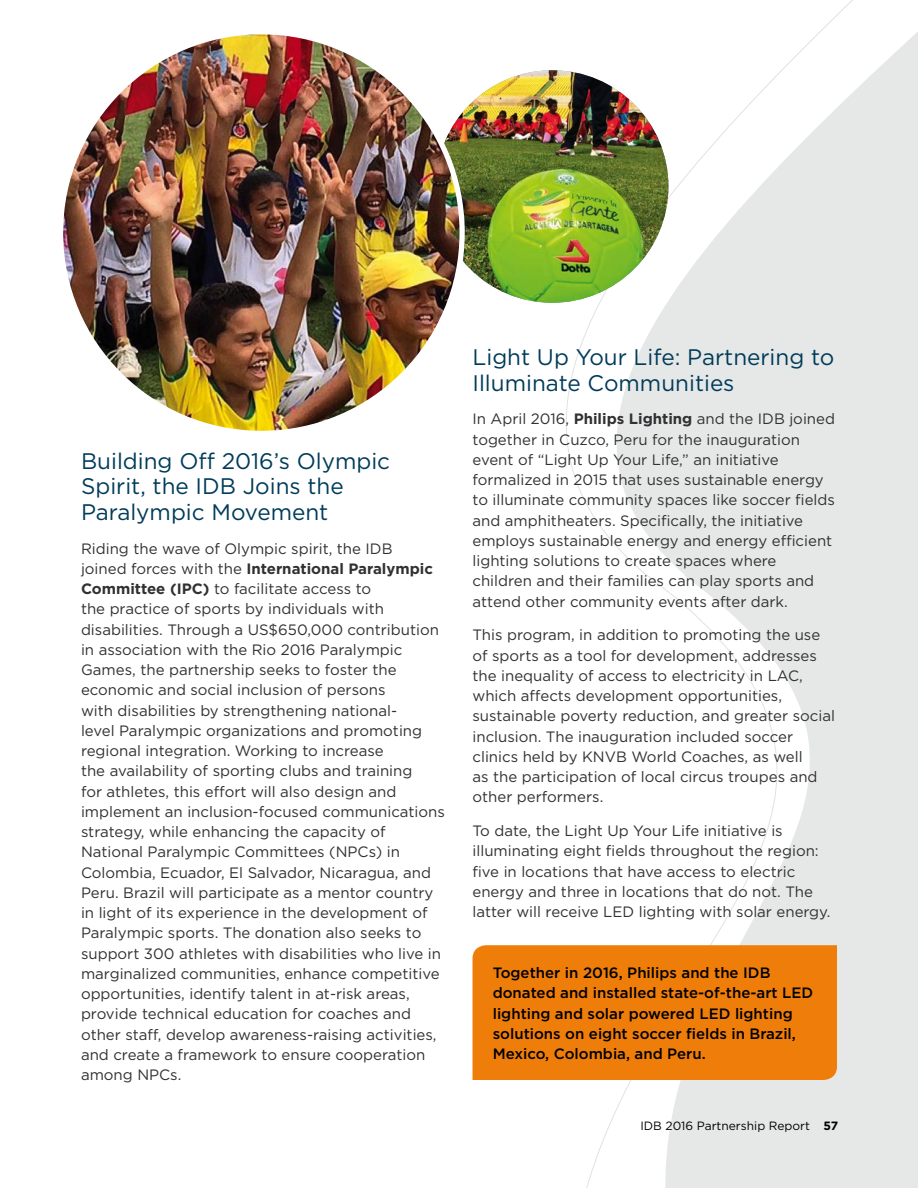
<style>
.page{position:relative;width:918px;height:1188px;background:#fff}
.page>*{position:absolute;margin:0;border:0;box-sizing:border-box;transform-origin:0 0}
.t1{font:22.5px/25.5px "Gotham";color:#003c5a}
.t2{font:15px/20.2px "Gotham";color:#313133}
.t3{font:500 15px/20.2px "Gotham";color:#000}
.t4{font:12px "Gotham";color:#000}
.s1{font-weight:700}
</style>
<div class="page">
<svg style="left:615px;top:0;width:303px;height:1188px;fill:#e6e7e7"></svg>
<div style="left:472px;top:945px;width:365px;height:135px;background:#ef7d0a"></div>
<img style="left:436px;top:70px;width:232px;height:233px;border-radius:116px">
<img style="left:61px;top:32px;width:401px;height:401px;border-radius:201px">
<h1 class="t1" style="left:81px;top:448px;width:311px">Building Off 2016’s Olympic<br>Spirit, the IDB Joins the<br>Paralympic Movement</h1>
<p class="t2" style="left:81px;top:538px;width:365px">Riding the wave of Olympic spirit, the IDB<br>joined forces with the <span class="s1">International Paralympic Committee (IPC)</span> to facilitate access to<br>the practice of sports by individuals with disabilities. Through a US$650,000 contribution in association with the Rio 2016 Paralympic Games, the partnership seeks to foster the economic and social inclusion of persons<br>with disabilities by strengthening national-<br>level Paralympic organizations and promoting regional integration. Working to increase<br>the availability of sporting clubs and training<br>for athletes, this effort will also design and implement an inclusion-focused communications strategy, while enhancing the capacity of National Paralympic Committees (NPCs) in Colombia, Ecuador, El Salvador, Nicaragua, and Peru. Brazil will participate as a mentor country in light of its experience in the development of Paralympic sports. The donation also seeks to support 300 athletes with disabilities who live in marginalized communities, enhance competitive opportunities, identify talent in at-risk areas, provide technical education for coaches and other staff, develop awareness-raising activities, and create a framework to ensure cooperation among NPCs.</p>
<h1 class="t1" style="left:472px;top:344px;width:363px">Light Up Your Life: Partnering to<br>Illuminate Communities</h1>
<p class="t2" style="left:472px;top:409px;width:364px">In April 2016, <span class="s1">Philips Lighting</span> and the IDB joined together in Cuzco, Peru for the inauguration event of “Light Up Your Life,” an initiative formalized in 2015 that uses sustainable energy to illuminate community spaces like soccer fields and amphitheaters. Specifically, the initiative employs sustainable energy and energy efficient lighting solutions to create spaces where children and their families can play sports and attend other community events after dark.</p>
<p class="t2" style="left:472px;top:625px;width:364px">This program, in addition to promoting the use of sports as a tool for development, addresses the inequality of access to electricity in LAC, which affects development opportunities, sustainable poverty reduction, and greater social inclusion. The inauguration included soccer clinics held by KNVB World Coaches, as well<br>as the participation of local circus troupes and other performers.</p>
<p class="t2" style="left:472px;top:821px;width:360px">To date, the Light Up Your Life initiative is illuminating eight fields throughout the region: five in locations that have access to electric energy and three in locations that do not. The latter will receive LED lighting with solar energy.</p>
<p class="t3" style="left:493px;top:962px;width:322px">Together in 2016, Philips and the IDB donated and installed state-of-the-art LED lighting and solar powered LED lighting solutions on eight soccer fields in Brazil, Mexico, Colombia, and Peru.</p>
<p class="t4" style="left:640px;top:1119px;width:199px">IDB 2016 Partnership Report <span class="s1">57</span></p>
</div>
